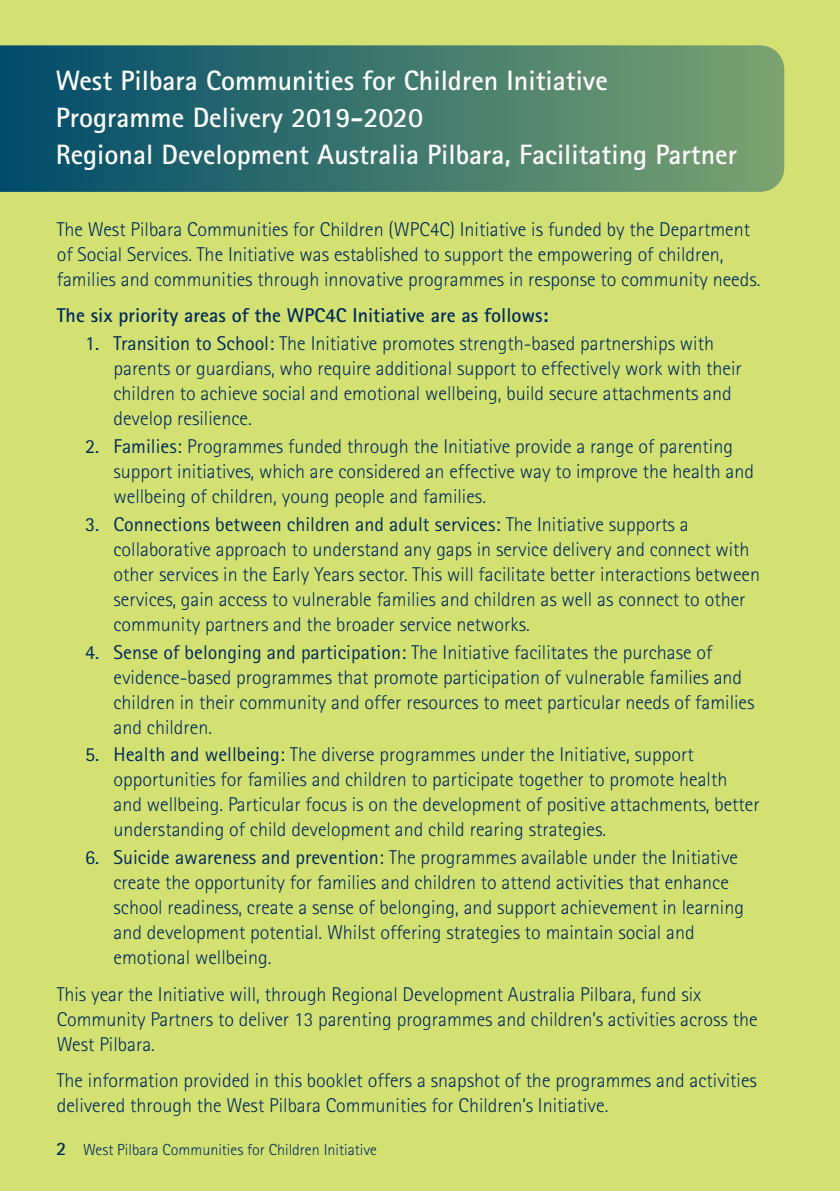
<style>
.page{position:relative;width:840px;height:1191px;background:#fff}
.page>*{position:absolute;margin:0;border:0;box-sizing:border-box;transform-origin:0 0}
.t1{font:700 28px/37px "Agfa Rotis Sans Serif";color:#fff}
.t2{font:300 20px/25px "Agfa Rotis Sans Serif";color:#002b5c}
.t3{font:700 20px "Agfa Rotis Sans Serif";color:#002b5c}
.t4{font:300 16px "Agfa Rotis Sans Serif";color:#002b5c}
.s1{font-weight:400}
.s2{font-weight:700;font-size:19px}
</style>
<div class="page">
<div style="left:0;top:0;width:839px;height:1191px;background:#d3e173"></div>
<svg style="left:0;top:45px;width:783px;height:147px;background:#3e776d"></svg>
<h1 class="t1" style="left:56px;top:62px;width:682px">West Pilbara Communities for Children Initiative<br>Programme Delivery 2019-2020<br>Regional Development Australia Pilbara, Facilitating Partner</h1>
<p class="t2" style="left:57px;top:216px;width:704px">The West Pilbara Communities for Children (WPC4C) Initiative is funded by the Department of Social Services. The Initiative was established to support the empowering of children, families and communities through innovative programmes in response to community needs.</p>
<p class="t3" style="left:57px;top:303px;width:493px">The six priority areas of the WPC4C Initiative are as follows:</p>
<p class="t2" style="left:113px;top:331px;width:629px;text-indent:-28px"><span class="s1">1. Transition to School:</span> The Initiative promotes strength-based partnerships with parents or guardians, who require additional support to effectively work with their children to achieve social and emotional wellbeing, build secure attachments and develop resilience.</p>
<p class="t2" style="left:113px;top:433px;width:641px;text-indent:-28px"><span class="s1">2. Families:</span> Programmes funded through the Initiative provide a range of parenting support initiatives, which are considered an effective way to improve the health and wellbeing of children, young people and families.</p>
<p class="t2" style="left:113px;top:511px;width:647px;text-indent:-28px"><span class="s1">3. Connections between children and adult services:</span> The Initiative supports a collaborative approach to understand any gaps in service delivery and connect with other services in the Early Years sector. This will facilitate better interactions between services, gain access to vulnerable families and children as well as connect to other community partners and the broader service networks.</p>
<p class="t2" style="left:113px;top:639px;width:642px;text-indent:-28px"><span class="s1">4. Sense of belonging and participation:</span> The Initiative facilitates the purchase of evidence-based programmes that promote participation of vulnerable families and children in their community and offer resources to meet particular needs of families and children.</p>
<p class="t2" style="left:113px;top:742px;width:647px;text-indent:-28px"><span class="s1">5. Health and wellbeing:</span> The diverse programmes under the Initiative, support opportunities for families and children to participate together to promote health and wellbeing. Particular focus is on the development of positive attachments, better understanding of child development and child rearing strategies.</p>
<p class="t2" style="left:113px;top:845px;width:631px;text-indent:-28px"><span class="s1">6. Suicide awareness and prevention:</span> The programmes available under the Initiative create the opportunity for families and children to attend activities that enhance school readiness, create a sense of belonging, and support achievement in learning and development potential. Whilst offering strategies to maintain social and emotional wellbeing.</p>
<p class="t2" style="left:57px;top:981px;width:702px">This year the Initiative will, through Regional Development Australia Pilbara, fund six<br>Community Partners to deliver 13 parenting programmes and children’s activities across the<br>West Pilbara.</p>
<p class="t2" style="left:57px;top:1067px;width:701px">The information provided in this booklet offers a snapshot of the programmes and activities delivered through the West Pilbara Communities for Children’s Initiative.</p>
<p class="t4" style="left:56px;top:1140px;width:322px"><span class="s2">2</span> West Pilbara Communities for Children Initiative</p>
</div>
